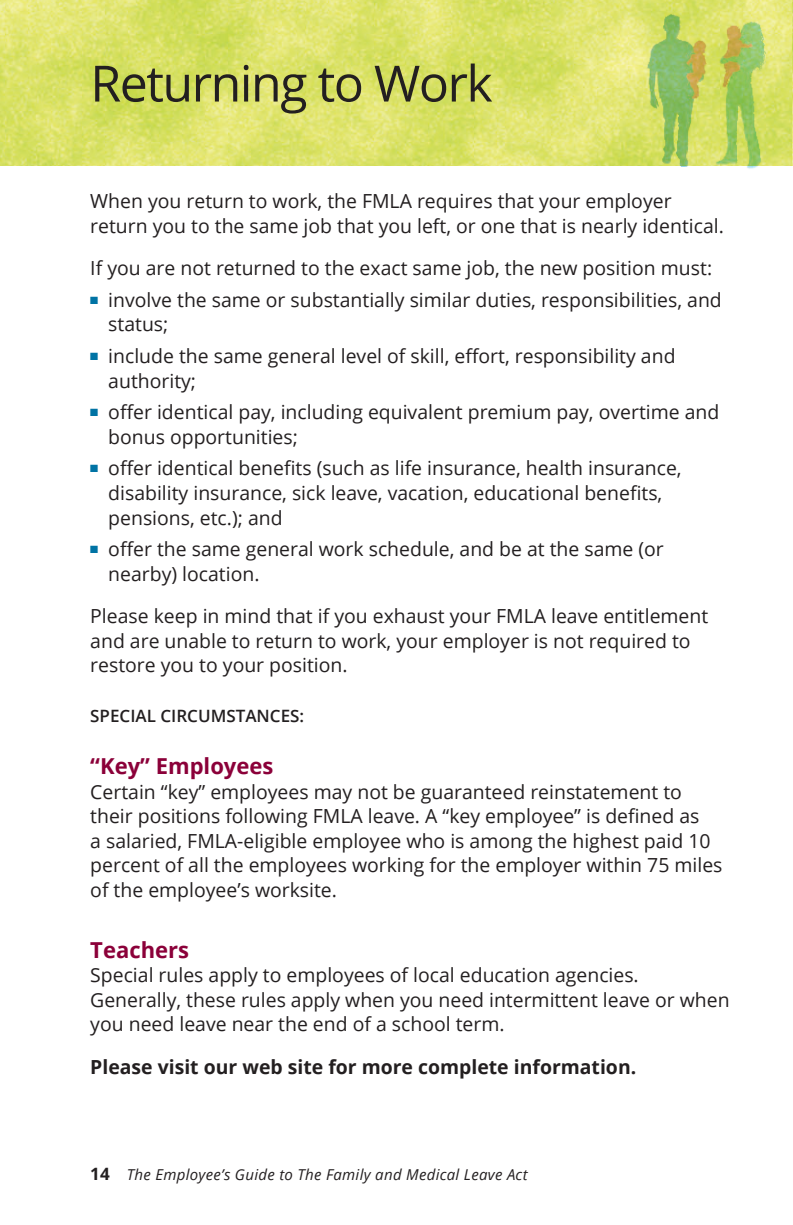
<style>
.page{position:relative;width:793px;height:1225px;background:#fff}
.page>*{position:absolute;margin:0;border:0;box-sizing:border-box;transform-origin:0 0}
.t1{font:50px "Open Sans";letter-spacing:-.03em;color:#231f20}
.t2{font:700 22px "Open Sans";color:#8b0039}
.t3{font:19.4px/24.6px "Open Sans";color:#231f20}
.t4{font:700 19.4px "Open Sans";color:#231f20}
.t5{font:600 17px "Open Sans";color:#231f20}
.t6{font:italic 15px "Open Sans";letter-spacing:.02em;color:#231f20}
.s1{font-weight:700;font-style:normal;font-size:17px}
</style>
<div class="page">
<img style="left:0;top:0;width:793px;height:166px">
<img style="left:712px;top:12px;width:55px;height:157px">
<img style="left:635px;top:9px;width:77px;height:158px">
<h1 class="t1" style="left:90px;top:49px;width:404px">Returning to Work</h1>
<p class="t3" style="left:90px;top:188px;width:635px">When you return to work, the FMLA requires that your employer return you to the same job that you left, or one that is nearly identical.</p>
<p class="t3" style="left:90px;top:255px;width:623px">If you are not returned to the exact same job, the new position must:</p>
<p class="t3" style="left:108px;top:287px;width:615px;text-indent:-18px"><sup>■</sup> involve the same or substantially similar duties, responsibilities, and status;</p>
<p class="t3" style="left:108px;top:343px;width:568px;text-indent:-18px"><sup>■</sup> include the same general level of skill, effort, responsibility and authority;</p>
<p class="t3" style="left:108px;top:399px;width:612px;text-indent:-18px"><sup>■</sup> offer identical pay, including equivalent premium pay, overtime and bonus opportunities;</p>
<p class="t3" style="left:108px;top:455px;width:575px;text-indent:-18px"><sup>■</sup> offer identical benefits (such as life insurance, health insurance, disability insurance, sick leave, vacation, educational benefits, pensions, etc.); and</p>
<p class="t3" style="left:108px;top:536px;width:557px;text-indent:-18px"><sup>■</sup> offer the same general work schedule, and be at the same (or nearby) location.</p>
<p class="t3" style="left:90px;top:603px;width:619px">Please keep in mind that if you exhaust your FMLA leave entitlement and are unable to return to work, your employer is not required to restore you to your position.</p>
<p class="t5" style="left:90px;top:709px;width:215px">SPECIAL CIRCUMSTANCES:</p>
<p class="t2" style="left:90px;top:757px;width:185px">“Key” employees</p>
<p class="t3" style="left:90px;top:779px;width:633px">Certain “key” employees may not be guaranteed reinstatement to their positions following FMLA leave. A “key employee” is defined as<br>a salaried, FMLA-eligible employee who is among the highest paid 10 percent of all the employees working for the employer within 75 miles of the employee’s worksite.</p>
<p class="t2" style="left:90px;top:941px;width:100px">Teachers</p>
<p class="t3" style="left:90px;top:962px;width:640px">Special rules apply to employees of local education agencies.<br>Generally, these rules apply when you need intermittent leave or when you need leave near the end of a school term.</p>
<p class="t4" style="left:90px;top:1059px;width:547px">Please visit our web site for more complete information.</p>
<p class="t6" style="left:90px;top:1168px;width:438px"><span class="s1">14</span> The Employee’s Guide to The Family and Medical Leave Act</p>
</div>
